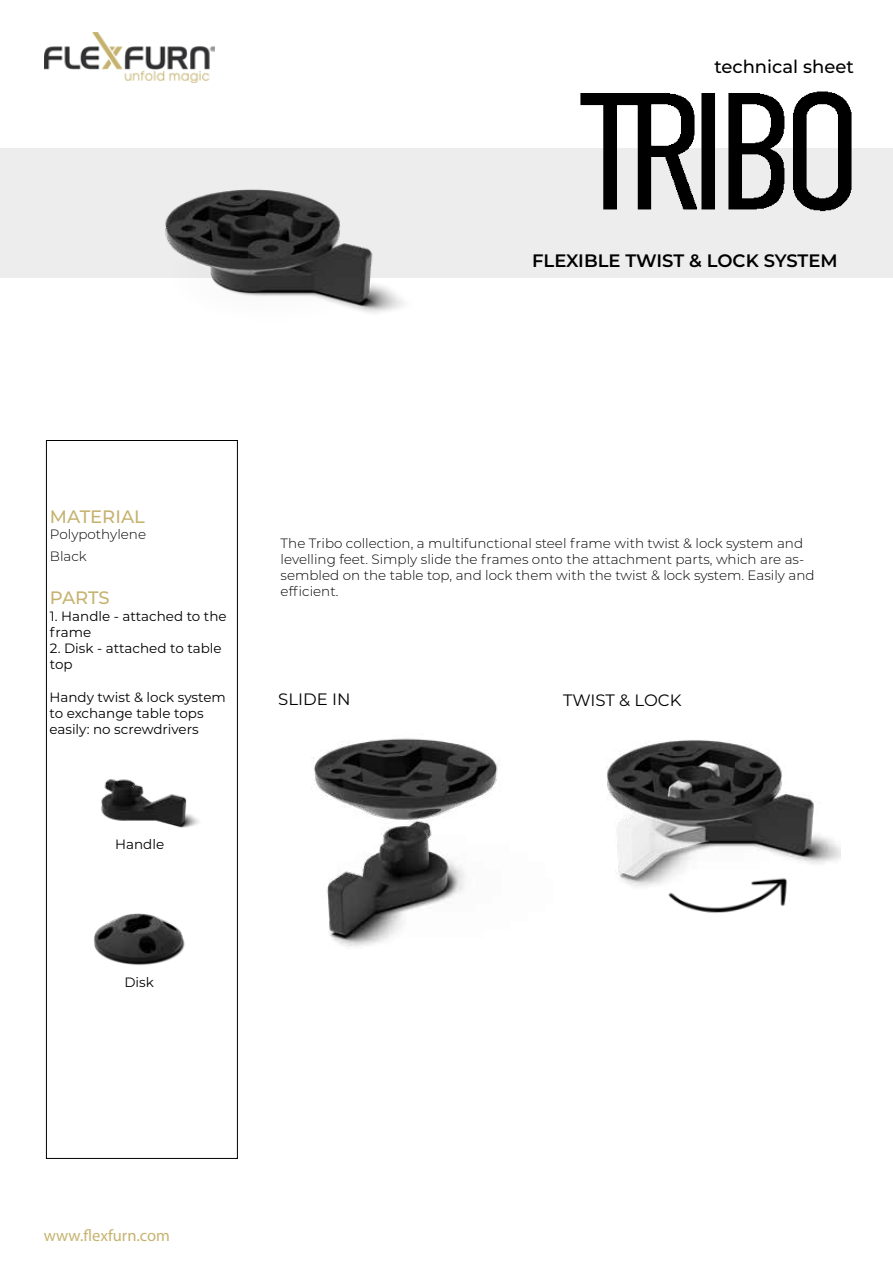
<style>
.page{position:relative;width:893px;height:1263px;background:#fff}
.page>*{position:absolute;margin:0;border:0;box-sizing:border-box;transform-origin:0 0}
.t1{font:600 18px "Montserrat";color:#000}
.t2{font:500 18px "Montserrat";color:#000}
.t3{font:500 18px "Montserrat";color:#c6b370}
.t4{font:16.5px "Montserrat";color:#000}
.t5{font:16.5px "Myriad Pro";color:#c6b370}
.t6{font:300 13.5px/16.2px "Montserrat";color:#000}
.t7{font:13.5px/16.2px "Montserrat";color:#000}
</style>
<div class="page">
<div style="left:0;top:148px;width:893px;height:130px;background:#ededed"></div>
<img style="left:45px;top:33px;width:56px;height:37px">
<div style="left:46px;top:440px;width:192px;height:719px;border:1px solid #000"></div>
<img style="left:51px;top:36px;width:353px;height:277px">
<img style="left:45px;top:851px;width:140px;height:124px">
<img style="left:45px;top:712px;width:154px;height:124px">
<img style="left:312px;top:738px;width:188px;height:209px">
<img style="left:606px;top:740px;width:208px;height:82px">
<img style="left:615px;top:822px;width:226px;height:91px">
<img style="left:580px;top:91px;width:272px;height:121px">
<h1 class="t2" style="left:714px;top:54px;width:141px">technical sheet</h1>
<h1 class="t1" style="left:532px;top:248px;width:307px">FLEXIBLE TWIST &amp; LOCK SYSTEM</h1>
<h1 class="t3" style="left:50px;top:504px;width:96px">MATERIAL</h1>
<p class="t6" style="left:50px;top:523px;width:98px;line-height:21.6px">Polypothylene<br>Black</p>
<h1 class="t3" style="left:50px;top:585px;width:61px">PARTS</h1>
<p class="t7" style="left:50px;top:607px;width:178px">1. Handle - attached to the frame</p>
<p class="t7" style="left:50px;top:639px;width:173px">2. Disk - attached to table top</p>
<p class="t7" style="left:49px;top:688px;width:178px">Handy twist &amp; lock system to exchange table tops easily: no screwdrivers</p>
<p class="t4" style="left:278px;top:688px;width:74px">SLIDE IN</p>
<p class="t4" style="left:563px;top:689px;width:120px">TWIST &amp; LOCK</p>
<p class="t6" style="left:281px;top:534px;width:535px">The Tribo collection, a multifunctional steel frame with twist &amp; lock system and levelling feet. Simply slide the frames onto the attachment parts, which are as&shy;sembled on the table top, and lock them with the twist &amp; lock system. Easily and efficient.</p>
<p class="t7" style="left:115px;top:835px;width:51px">Handle</p>
<p class="t7" style="left:124px;top:973px;width:31px">Disk</p>
<p class="t5" style="left:44px;top:1225px;width:128px">www.flexfurn.com</p>
</div>
